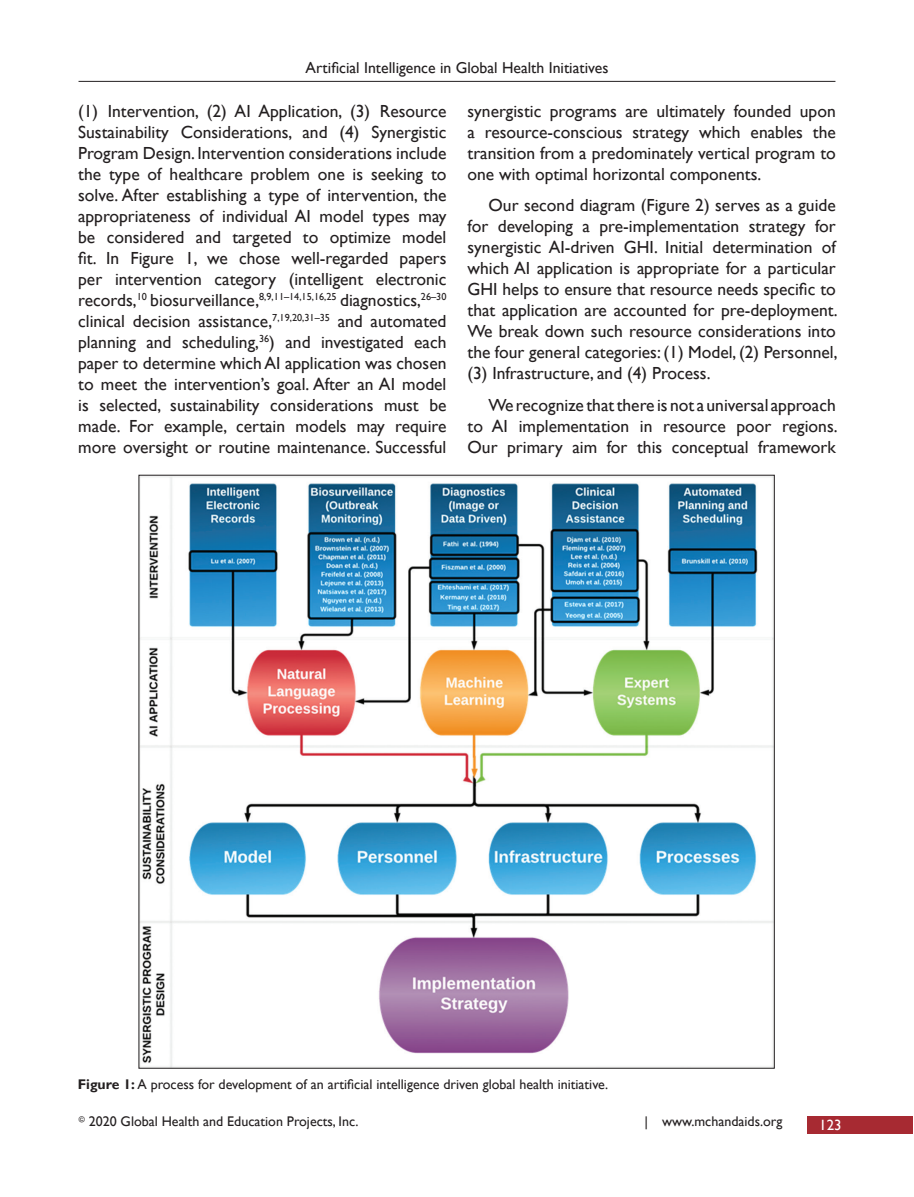
<style>
.page{position:relative;width:914px;height:1197px;background:#fff}
.page>*{position:absolute;margin:0;border:0;box-sizing:border-box;transform-origin:0 0}
.TX_no_indent{font:17.5px/21px "Gill Sans";color:#231f20;text-align:justify}
.TX{font:17.5px/21px "Gill Sans";color:#231f20;text-align:justify}
.t1{font:15.75px "Gill Sans";color:#231f20}
.PG{font:14.88px "Gill Sans";color:#fff}
.FGC{font:14px "Gill Sans";color:#231f20}
.s1{font-weight:700}
</style>
<div class="page">
<hr style="left:78px;top:81px;width:757px;height:1px;background:#231f20">
<div style="left:807px;top:1117px;width:105px;height:17px;background:#a72a32"></div>
<img style="left:141px;top:477px;width:631px;height:589px">
<p class="t1" style="left:305px;top:59px;width:304px">Artificial Intelligence in Global Health Initiatives</p>
<p class="TX_no_indent" style="left:78px;top:101px;width:370px">(1) Intervention, (2) AI Application, (3) Resource Sustainability Considerations, and (4) Synergistic Program Design. Intervention considerations include the type of healthcare problem one is seeking to solve. After establishing a type of intervention, the appropriateness of individual AI model types may be considered and targeted to optimize model fit. In Figure 1, we chose well-regarded papers per intervention category (intelligent electronic records,<sup>10</sup> biosurveillance,<sup>8,9,11–14,15,16,25</sup> diagnostics,<sup>26–30 </sup>clinical decision assistance,<sup>7,19,20,31–35</sup> and automated planning and scheduling,<sup>36</sup>) and investigated each paper to determine which AI application was chosen to meet the intervention’s goal. After an AI model is selected, sustainability considerations must be made. For example, certain models may require more oversight or routine maintenance. Successful</p>
<p class="TX_no_indent" style="left:467px;top:101px;width:370px">synergistic programs are ultimately founded upon a resource-conscious strategy which enables the transition from a predominately vertical program to one with optimal horizontal components.</p>
<p class="TX" style="left:467px;top:195px;width:371px;text-indent:21px">Our second diagram (Figure 2) serves as a guide for developing a pre-implementation strategy for synergistic AI-driven GHI. Initial determination of which AI application is appropriate for a particular GHI helps to ensure that resource needs specific to that application are accounted for pre-deployment.<br>We break down such resource considerations into the four general categories: (1) Model, (2) Personnel, (3) Infrastructure, and (4) Process.</p>
<p class="TX" style="left:467px;top:395px;width:371px;text-indent:21px">We recognize that there is not a universal approach to AI implementation in resource poor regions.<br>Our primary aim for this conceptual framework</p>
<p class="FGC" style="left:78px;top:1076px;width:532px"><span class="s1">Figure 1:</span> A process for development of an artificial intelligence driven global health initiative.</p>
<p class="FGC" style="left:79px;top:1114px;width:281px"><sup>©</sup> 2020 Global Health and Education Projects, Inc.</p>
<p class="FGC" style="left:644px;top:1114px;width:140px">| www.mchandaids.org</p>
<p class="PG" style="left:819px;top:1117px;width:24px">123</p>
</div>
